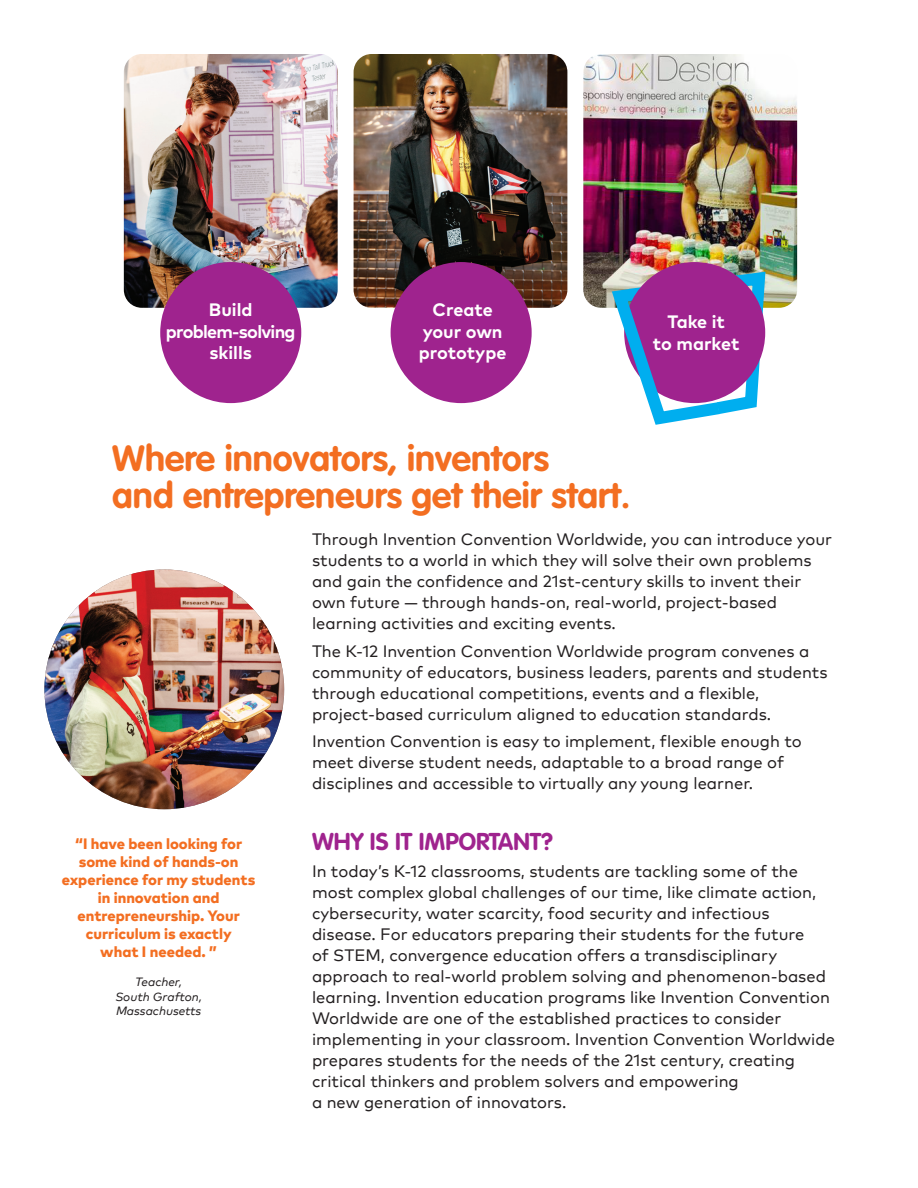
<style>
.page{position:relative;width:918px;height:1188px;background:#fff}
.page>*{position:absolute;margin:0;border:0;box-sizing:border-box;transform-origin:0 0}
.t1{font:700 36px/37.5px "VAG Rounded LT Pro";color:#f36e21}
.t2{font:700 24px "VAG Rounded LT Pro";color:#9f238e}
.t3{font:700 18px/21.6px "Mark Pro";letter-spacing:-.005em;color:#fff;text-align:center}
.t4{font:700 18px/21.6px "Mark Pro";letter-spacing:-.04em;color:#fff;text-align:center}
.t5{font:16.5px/21px "Mark Pro";color:#231f20}
.t6{font:800 15px "Mark Pro";color:#f36e21}
.t7{font:italic 12px/14.4px "Mark Pro";color:#231f20}
</style>
<div class="page">
<img style="left:583px;top:54px;width:214px;height:254px">
<img style="left:44px;top:569px;width:240px;height:240px;border-radius:120px">
<img style="left:124px;top:54px;width:214px;height:254px">
<img style="left:354px;top:54px;width:213px;height:254px">
<div style="left:160px;top:262px;width:141px;height:141px;background:#9f238e;border-radius:50%"></div>
<div style="left:391px;top:262px;width:141px;height:141px;background:#9f238e;border-radius:50%"></div>
<svg style="left:604px;top:265px;width:168px;height:160px"></svg>
<p class="t4" style="left:166px;top:297px;width:131px">Build problem-solving skills</p>
<p class="t3" style="left:423px;top:297px;width:81px">Create your own</p>
<p class="t3" style="left:419px;top:341px;width:89px">prototype</p>
<p class="t3" style="left:667px;top:310px;width:59px">Take it</p>
<p class="t3" style="left:653px;top:331px;width:88px">to market</p>
<p class="t1" style="left:112px;top:440px;width:520px">Where innovators, inventors<br>and entrepreneurs get their start.</p>
<p class="t6" style="left:75px;top:833px;width:168px">“I have been looking for</p>
<p class="t6" style="left:79px;top:851px;width:161px">some kind of hands-on</p>
<p class="t6" style="left:62px;top:869px;width:195px">experience for my students</p>
<p class="t6" style="left:98px;top:887px;width:123px">in innovation and</p>
<p class="t6" style="left:77px;top:905px;width:164px">entrepreneurship. Your</p>
<p class="t6" style="left:86px;top:923px;width:148px">curriculum is exactly</p>
<p class="t6" style="left:100px;top:941px;width:118px">what I needed. ”</p>
<p class="t7" style="left:135px;top:974px;width:48px">Teacher,</p>
<p class="t7" style="left:115px;top:988px;width:88px">South Grafton,<br>Massachusetts</p>
<p class="t5" style="left:312px;top:527px;width:522px">Through Invention Convention Worldwide, you can introduce your students to a world in which they will solve their own problems and gain the confidence and 21st-century skills to invent their own future — through hands-on, real-world, project-based learning activities and exciting events.</p>
<p class="t5" style="left:312px;top:639px;width:517px">The K-12 Invention Convention Worldwide program convenes a community of educators, business leaders, parents and students through educational competitions, events and a flexible, project-based curriculum aligned to education standards.</p>
<p class="t5" style="left:312px;top:730px;width:491px">Invention Convention is easy to implement, flexible enough to meet diverse student needs, adaptable to a broad range of disciplines and accessible to virtually any young learner.</p>
<p class="t2" style="left:312px;top:826px;width:242px">WHY IS IT IMPORTANT?</p>
<p class="t5" style="left:312px;top:860px;width:525px">In today’s K-12 classrooms, students are tackling some of the most complex global challenges of our time, like climate action, cybersecurity, water scarcity, food security and infectious disease. For educators preparing their students for the future<br>of STEM, convergence education offers a transdisciplinary approach to real-world problem solving and phenomenon-based learning. Invention education programs like Invention Convention Worldwide are one of the established practices to consider implementing in your classroom. Invention Convention Worldwide prepares students for the needs of the 21st century, creating critical thinkers and problem solvers and empowering<br>a new generation of innovators.</p>
</div>
